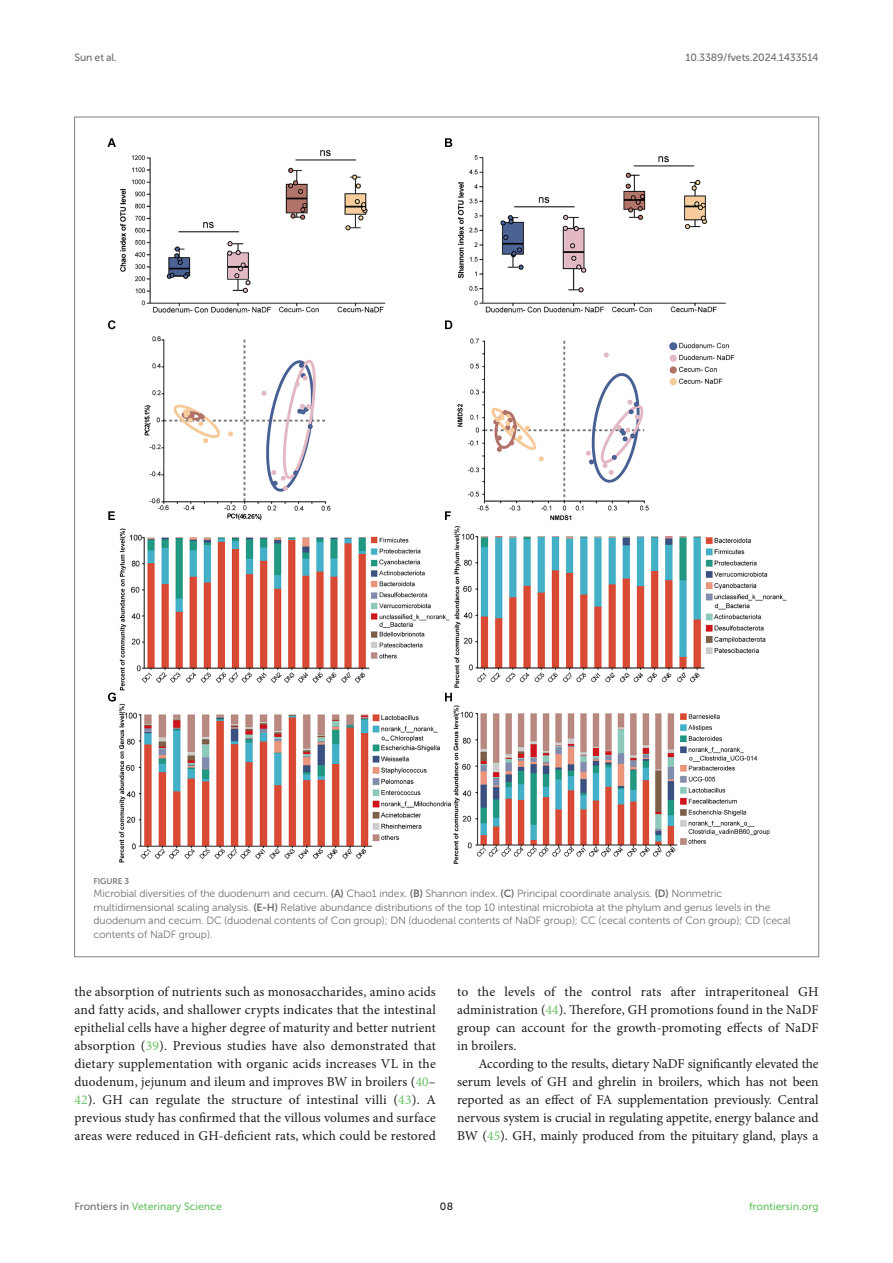
<style>
.page{position:relative;width:893px;height:1263px;background:#fff}
.page>*{position:absolute;margin:0;border:0;box-sizing:border-box;transform-origin:0 0}
.TEXT{font:13.5px/18px "Minion Pro";letter-spacing:.005em;color:#1b1c1b;text-align:justify}
.FIG_LEG{font:10.5px/13.5px "Museo Sans 300";letter-spacing:-.01em;color:#706f70}
.t1{font:10.5px "Museo Sans 500";color:#65c161}
.t2{font:10.5px "Museo Sans 500";letter-spacing:-.015em;color:#706f70}
.t3{font:10.5px "Museo Sans 500";color:#1b1c1b}
.FIG_HD{font:8.25px "Museo Sans 700";letter-spacing:-.01em;color:#7e7f7f}
.s1{font-family:"Museo Sans 700"}
.s2{color:#65c161}
.s3{color:#706f70}
</style>
<div class="page">
<img style="left:107px;top:138px;width:680px;height:726px">
<p class="t2" style="left:74px;top:51px;width:44px">Sun et al.</p>
<p class="t2" style="left:685px;top:51px;width:135px">10.3389/fvets.2024.1433514</p>
<p class="FIG_HD" style="left:94px;top:876px;width:37px">FIGURE 3</p>
<p class="FIG_LEG" style="left:94px;top:887px;width:699px">Microbial diversities of the duodenum and cecum. <span class="s1">(A)</span> Chao1 index. <span class="s1">(B)</span> Shannon index. <span class="s1">(C)</span> Principal coordinate analysis. <span class="s1">(D)</span> Nonmetric multidimensional scaling analysis. <span class="s1">(E-H)</span> Relative abundance distributions of the top 10 intestinal microbiota at the phylum and genus levels in the duodenum and cecum. DC (duodenal contents of Con group); DN (duodenal contents of NaDF group); CC (cecal contents of Con group); CD (cecal contents of NaDF group).</p>
<p class="TEXT" style="left:74px;top:983px;width:363px">the absorption of nutrients such as monosaccharides, amino acids and fatty acids, and shallower crypts indicates that the intestinal epithelial cells have a higher degree of maturity and better nutrient absorption (<span class="s2">39</span>). Previous studies have also demonstrated that dietary supplementation with organic acids increases VL in the duodenum, jejunum and ileum and improves BW in broilers (<span class="s2">40</span>– <span class="s2">42</span>). GH can regulate the structure of intestinal villi (<span class="s2">43</span>). A previous study has confirmed that the villous volumes and surface areas were reduced in GH-deficient rats, which could be restored</p>
<p class="TEXT" style="left:457px;top:983px;width:363px">to the levels of the control rats after intraperitoneal GH administration (<span class="s2">44</span>). Therefore, GH promotions found in the NaDF group can account for the growth-promoting effects of NaDF in broilers.</p>
<p class="TEXT" style="left:457px;top:1055px;width:363px;text-indent:21px">According to the results, dietary NaDF significantly elevated the serum levels of GH and ghrelin in broilers, which has not been reported as an effect of FA supplementation previously. Central nervous system is crucial in regulating appetite, energy balance and BW (<span class="s2">45</span>). GH, mainly produced from the pituitary gland, plays a</p>
<p class="t1" style="left:74px;top:1200px;width:149px"><span class="s3">Frontiers in</span> Veterinary Science</p>
<p class="t3" style="left:440px;top:1200px;width:15px">08</p>
<p class="t1" style="left:749px;top:1200px;width:71px">frontiersin.org</p>
</div>
